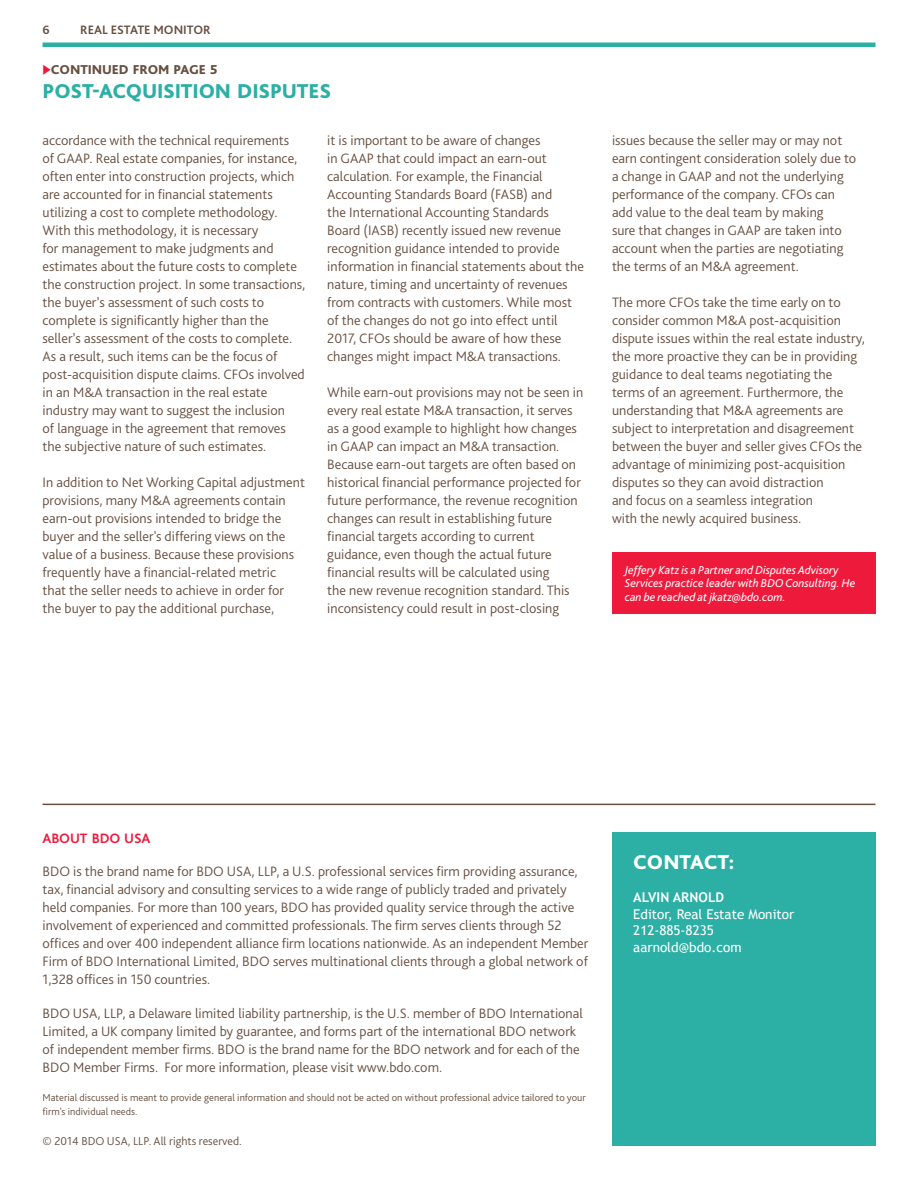
<style>
.page{position:relative;width:918px;height:1188px;background:#fff}
.page>*{position:absolute;margin:0;border:0;box-sizing:border-box;transform-origin:0 0}
.t1{font:800 21px "Bliss Pro";letter-spacing:-.01em;color:#2cafa4}
.t2{font:800 21px "Bliss Pro";color:#fff}
.t3{font:300 14.25px/18px "Bliss Pro";color:#685041}
.t4{font:700 14.25px "Bliss Pro";letter-spacing:-.01em;color:#ed1a3b}
.t5{font:13.5px/16.5px "Trebuchet MS";color:#fff}
.t6{font:800 13.5px "Bliss Pro";letter-spacing:-.005em;color:#685041}
.t7{font:700 13.5px "Trebuchet MS";color:#fff}
.t8{font:700 12.75px "Bliss Pro";color:#685041}
.t9{font:italic 12px/13.5px "Bliss Pro";color:#fff}
.t10{font:300 12px "Bliss Pro";color:#685041}
.t11{font:300 10.5px/13.5px "Bliss Pro";color:#685041}
.s1{color:#ed1a3b}
</style>
<div class="page">
<hr style="left:43px;top:43px;width:832px;height:4px;background:#2cafa4">
<div style="left:612px;top:832px;width:263px;height:313px;background:#2cafa4"></div>
<div style="left:612px;top:552px;width:263px;height:61px;background:#ed1a3b"></div>
<hr style="left:43px;top:804px;width:832px;height:1px;background:#685041">
<p class="t8" style="left:43px;top:22px;width:9px">6</p>
<p class="t8" style="left:80px;top:22px;width:132px">REAL ESTATE MONITOR</p>
<p class="t6" style="left:43px;top:61px;width:176px"><span class="s1">◆</span>CONTINUED FROM PAGE 5</p>
<h1 class="t1" style="left:43px;top:78px;width:290px">POST-ACQUISITION DISPUTES</h1>
<p class="t3" style="left:43px;top:131px;width:264px">accordance with the technical requirements<br>of GAAP. Real estate companies, for instance, often enter into construction projects, which are accounted for in financial statements utilizing a cost to complete methodology.<br>With this methodology, it is necessary<br>for management to make judgments and estimates about the future costs to complete the construction project. In some transactions, the buyer’s assessment of such costs to complete is significantly higher than the seller’s assessment of the costs to complete.<br>As a result, such items can be the focus of post-acquisition dispute claims. CFOs involved in an M&amp;A transaction in the real estate industry may want to suggest the inclusion<br>of language in the agreement that removes the subjective nature of such estimates.</p>
<p class="t3" style="left:43px;top:473px;width:264px">In addition to Net Working Capital adjustment provisions, many M&amp;A agreements contain earn-out provisions intended to bridge the buyer and the seller's differing views on the value of a business. Because these provisions frequently have a financial-related metric<br>that the seller needs to achieve in order for the buyer to pay the additional purchase,</p>
<p class="t3" style="left:327px;top:131px;width:258px">it is important to be aware of changes<br>in GAAP that could impact an earn-out calculation. For example, the Financial Accounting Standards Board (FASB) and<br>the International Accounting Standards Board (IASB) recently issued new revenue recognition guidance intended to provide information in financial statements about the nature, timing and uncertainty of revenues from contracts with customers. While most of the changes do not go into effect until 2017, CFOs should be aware of how these changes might impact M&amp;A transactions.</p>
<p class="t3" style="left:327px;top:383px;width:258px">While earn-out provisions may not be seen in every real estate M&amp;A transaction, it serves as a good example to highlight how changes in GAAP can impact an M&amp;A transaction.<br>Because earn-out targets are often based on historical financial performance projected for future performance, the revenue recognition changes can result in establishing future financial targets according to current guidance, even though the actual future financial results will be calculated using<br>the new revenue recognition standard. This inconsistency could result in post-closing</p>
<p class="t3" style="left:612px;top:131px;width:246px">issues because the seller may or may not earn contingent consideration solely due to a change in GAAP and not the underlying performance of the company. CFOs can add value to the deal team by making<br>sure that changes in GAAP are taken into account when the parties are negotiating the terms of an M&amp;A agreement.</p>
<p class="t3" style="left:612px;top:293px;width:255px">The more CFOs take the time early on to consider common M&amp;A post-acquisition dispute issues within the real estate industry, the more proactive they can be in providing guidance to deal teams negotiating the terms of an agreement. Furthermore, the understanding that M&amp;A agreements are subject to interpretation and disagreement between the buyer and seller gives CFOs the advantage of minimizing post-acquisition disputes so they can avoid distraction<br>and focus on a seamless integration<br>with the newly acquired business.</p>
<p class="t9" style="left:625px;top:563px;width:232px">Jeffery Katz is a Partner and Disputes Advisory<br>Services practice leader with BDO Consulting. He can be reached at jkatz@bdo.com.</p>
<p class="t4" style="left:43px;top:829px;width:110px">ABOUT BDO USA</p>
<p class="t3" style="left:43px;top:862px;width:547px">BDO is the brand name for BDO USA, LLP, a U.S. professional services firm providing assurance, tax, financial advisory and consulting services to a wide range of publicly traded and privately held companies. For more than 100 years, BDO has provided quality service through the active involvement of experienced and committed professionals. The firm serves clients through 52 offices and over 400 independent alliance firm locations nationwide. As an independent Member Firm of BDO International Limited, BDO serves multinational clients through a global network of 1,328 offices in 150 countries.</p>
<p class="t3" style="left:43px;top:1004px;width:542px">BDO USA, LLP, a Delaware limited liability partnership, is the U.S. member of BDO International Limited, a UK company limited by guarantee, and forms part of the international BDO network of independent member firms. BDO is the brand name for the BDO network and for each of the BDO Member Firms. For more information, please visit www.bdo.com.</p>
<p class="t11" style="left:43px;top:1091px;width:545px">Material discussed is meant to provide general information and should not be acted on without professional advice tailored to your firm's individual needs.</p>
<p class="t10" style="left:43px;top:1134px;width:201px">© 2014 BDO USA, LLP. All rights reserved.</p>
<h1 class="t2" style="left:633px;top:849px;width:103px">CONTACT:</h1>
<p class="t7" style="left:633px;top:889px;width:92px">ALVIN ARNOLD</p>
<p class="t5" style="left:633px;top:906px;width:163px">Editor, Real Estate Monitor<br>212-885-8235 aarnold@bdo.com</p>
</div>
